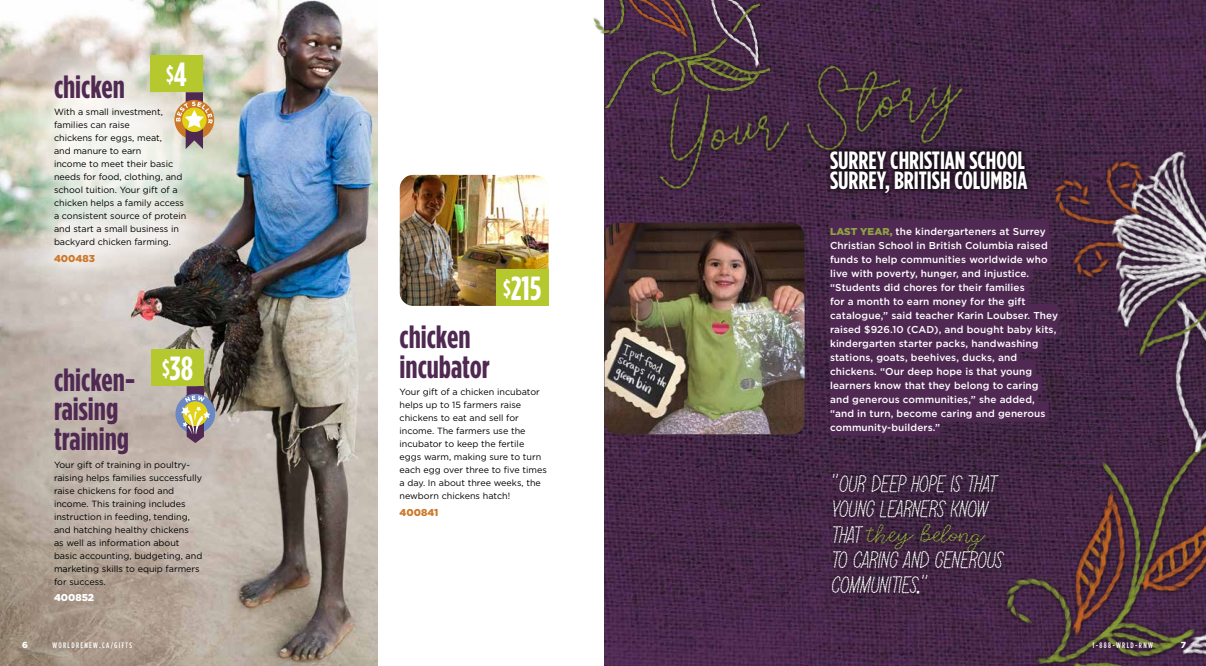
<style>
.page{position:relative;width:1206px;height:666px;background:#fff}
.page>*{position:absolute;margin:0;border:0;box-sizing:border-box;transform-origin:0 0}
.t1{font:700 33.4px "Gotham Condensed";color:#fff}
.t2{font:700 32px/29.9px "Gotham Condensed";color:#502953}
.t3{font:700 25px/20px "Gotham Condensed";color:#fff}
.t4{font:24px/25.4px "Stitched Love";color:#fff}
.t5{font:24px "Stitched Update";color:#8ea340}
.t6{font:700 22px "Gotham Condensed";color:#fff}
.t7{font:500 10px/14px "Gotham";letter-spacing:.01em;color:#fff}
.t8{font:900 10px "Gotham";color:#cc7829}
.t9{font:900 10px "Gotham";color:#fff}
.t10{font:9px/13px "Gotham";color:#000}
.t11{font:900 8.8px "Gotham";color:#fff}
.t12{font:500 8px "Gotham Condensed";letter-spacing:.17em;color:#fff}
.s1{font-size:33.4px}
.s2{font-size:22px}
.s3{font-weight:900;color:#8ea340}
.s4{font-family:"Stitched Love";color:#fff}
</style>
<div class="page">
<img style="left:604px;top:0;width:602px;height:666px">
<img style="left:400px;top:175px;width:149px;height:131px">
<img style="left:0;top:0;width:378px;height:666px">
<div style="left:17px;top:37px;width:205px;height:263px;background:#fff;opacity:.75"></div>
<div style="left:150px;top:56px;width:53px;height:36px;background:#b5c82d"></div>
<div style="left:496px;top:270px;width:52px;height:36px;background:#b5c82d"></div>
<div style="left:151px;top:350px;width:53px;height:36px;background:#b5c82d"></div>
<div style="left:175px;top:394px;width:40px;height:40px;background:#6c88c2;border-radius:50%"></div>
<svg style="left:181px;top:386px;width:29px;height:57px"></svg>
<div style="left:830px;top:220px;width:219px;height:20px;background:#502953"></div>
<div style="left:830px;top:234px;width:221px;height:20px;background:#502953"></div>
<div style="left:830px;top:248px;width:221px;height:20px;background:#502953"></div>
<div style="left:830px;top:262px;width:202px;height:20px;background:#502953"></div>
<div style="left:830px;top:276px;width:198px;height:20px;background:#502953"></div>
<div style="left:830px;top:290px;width:199px;height:20px;background:#502953"></div>
<div style="left:830px;top:304px;width:228px;height:20px;background:#502953"></div>
<div style="left:830px;top:318px;width:228px;height:20px;background:#502953"></div>
<div style="left:830px;top:332px;width:212px;height:20px;background:#502953"></div>
<div style="left:830px;top:346px;width:190px;height:20px;background:#502953"></div>
<div style="left:830px;top:360px;width:205px;height:20px;background:#502953"></div>
<div style="left:830px;top:374px;width:212px;height:20px;background:#502953"></div>
<div style="left:830px;top:388px;width:208px;height:20px;background:#502953"></div>
<div style="left:830px;top:402px;width:219px;height:20px;background:#502953"></div>
<div style="left:830px;top:416px;width:110px;height:20px;background:#502953"></div>
<img style="left:604px;top:223px;width:201px;height:211px">
<div style="left:827px;top:468px;width:183px;height:131px;background:#000;opacity:.75"></div>
<svg style="left:174px;top:100px;width:40px;height:40px"></svg>
<svg style="left:176px;top:92px;width:37px;height:57px;background:#c1a578"></svg>
<img style="left:908px;top:107px;width:298px;height:559px">
<img style="left:593px;top:0;width:35px;height:108px">
<img style="left:628px;top:0;width:393px;height:230px">
<div style="left:825px;top:146px;width:208px;height:52px;background:#000;opacity:.75"></div>
<h3 class="t6" style="left:166px;top:62px;width:22px">$<span class="s1">4</span></h3>
<h2 class="t2" style="left:54px;top:71px;width:72px">chicken</h2>
<p class="t10" style="left:54px;top:106px;width:134px">With a small investment, families can raise<br>chickens for eggs, meat,<br>and manure to earn<br>income to meet their basic needs for food, clothing, and school tuition. Your gift of a chicken helps a family access a consistent source of protein and start a small business in backyard chicken farming.</p>
<p class="t8" style="left:54px;top:252px;width:42px">400483</p>
<h1 class="t1" style="left:162px;top:349px;width:33px"><span class="s2">$</span>38</h1>
<h2 class="t2" style="left:54px;top:364px;width:83px">chicken&shy;raising training</h2>
<p class="t10" style="left:54px;top:458px;width:150px">Your gift of training in poultry&shy;raising helps families successfully raise chickens for food and income. This training includes instruction in feeding, tending, and hatching healthy chickens<br>as well as information about basic accounting, budgeting, and marketing skills to equip farmers for success.</p>
<p class="t9" style="left:54px;top:592px;width:42px">400852</p>
<h1 class="t1" style="left:503px;top:269px;width:39px"><span class="s2">$</span>215</h1>
<h2 class="t2" style="left:400px;top:321px;width:92px">chicken incubator</h2>
<p class="t10" style="left:400px;top:385px;width:149px">Your gift of a chicken incubator helps up to 15 farmers raise chickens to eat and sell for income. The farmers use the incubator to keep the fertile eggs warm, making sure to turn each egg over three to five times a day. In about three weeks, the newborn chickens hatch!</p>
<p class="t8" style="left:400px;top:506px;width:40px">400841</p>
<h3 class="t3" style="left:830px;top:149px;width:199px">SURREY CHRISTIAN SCHOOL<br>SURREY, BRITISH COLUMBIA</h3>
<p class="t7" style="left:830px;top:224px;width:229px"><span class="s3">LAST YEAR,</span> the kindergarteners at Surrey Christian School in British Columbia raised funds to help communities worldwide who live with poverty, hunger, and injustice. “Students did chores for their families<br>for a month to earn money for the gift catalogue,” said teacher Karin Loubser. They raised $926.10 (CAD), and bought baby kits, kindergarten starter packs, handwashing stations, goats, beehives, ducks, and chickens. “Our deep hope is that young learners know that they belong to caring and generous communities,” she added, “and in turn, become caring and generous community-builders.”</p>
<h3 class="t4" style="left:832px;top:471px;width:166px">"OUR DEEP HOPE IS THAT<br>YOUNG LEARNERS KNOW</h3>
<h3 class="t5" style="left:832px;top:518px;width:153px"><span class="s4">THAT</span> they belong</h3>
<h3 class="t4" style="left:832px;top:547px;width:173px">TO CARING AND GENEROUS<br>COMMUNITIES."</h3>
<p class="t11" style="left:22px;top:640px;width:7px">6</p>
<p class="t12" style="left:52px;top:641px;width:81px">WORLDRENEW.CA/GIFTS</p>
<p class="t12" style="left:1092px;top:641px;width:62px">1-888-WRLD-RNW</p>
<p class="t11" style="left:1181px;top:640px;width:7px">7</p>
</div>
